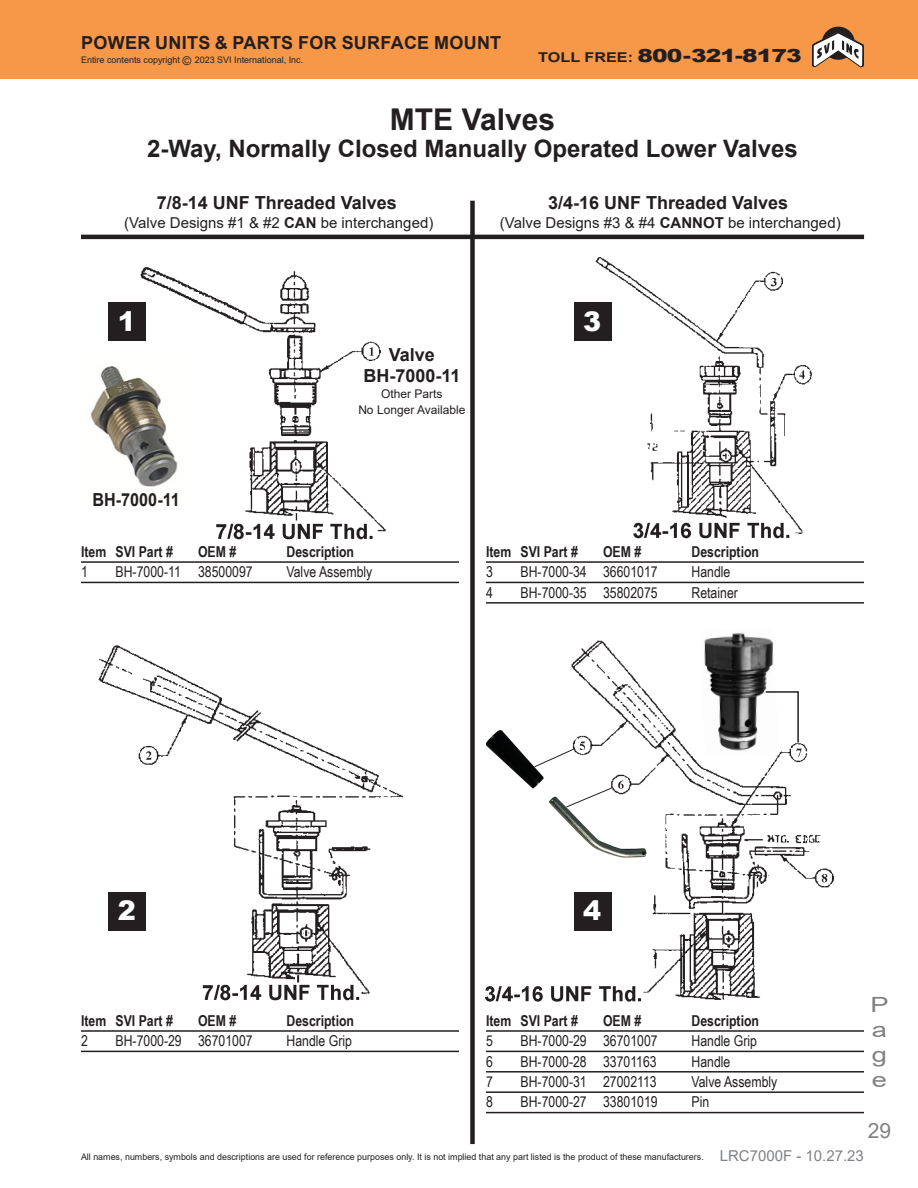
<style>
.page{position:relative;width:918px;height:1188px;background:#fff}
.page>*{position:absolute;margin:0;border:0;box-sizing:border-box;transform-origin:0 0}
.Subhead_1{font:700 30px "Arial";color:#231f20}
.t1{font:900 27px "Arial";color:#fff}
.Subhead_1-2{font:700 24px "Arial";color:#231f20}
.t2{font:21px/25.2px "Arial";color:#808285;text-align:justify;scale:1.3 1}
.t3{font:21px "Arial";color:#808285}
.t4{font:700 18px "Arial";color:#231f20}
.t5{font:900 18px "Arial";letter-spacing:-.04em;color:#231f20;scale:1.3 1}
.t6{font:700 18px "Arial";color:#231f20;scale:.9 1}
.Body_text{font:15px "Arial Narrow";color:#231f20}
.Body_text-2{font:700 15px "Arial Narrow";color:#231f20}
.t7{font:15px "Arial";color:#231f20}
.t8{font:12px "Arial";color:#231f20}
.t9{font:9px "Arial";color:#231f20}
.s1{font-size:12px}
.s2{font-weight:700;font-size:13.5px}
.s3{font-weight:700}
.s4{font-size:15px;color:#808285}
</style>
<div class="page">
<div style="left:0;top:0;width:918px;height:78px;background:#f79848"></div>
<svg style="left:812px;top:27px;width:52px;height:40px"></svg>
<img style="left:81px;top:234px;width:762px;height:819px">
<div style="left:109px;top:302px;width:37px;height:39px;background:#231f20"></div>
<div style="left:109px;top:892px;width:37px;height:39px;background:#231f20"></div>
<div style="left:574px;top:302px;width:37px;height:39px;background:#231f20"></div>
<div style="left:574px;top:892px;width:37px;height:39px;background:#231f20"></div>
<div style="left:470px;top:201px;width:5px;height:943px;background:#231f20"></div>
<hr style="left:81px;top:235px;width:783px;height:4px;background:#231f20">
<hr style="left:486px;top:561px;width:378px;height:2px;background:#231f20">
<hr style="left:486px;top:582px;width:378px;height:1px;background:#231f20">
<hr style="left:486px;top:602px;width:378px;height:2px;background:#231f20">
<hr style="left:81px;top:561px;width:378px;height:2px;background:#231f20">
<hr style="left:81px;top:582px;width:378px;height:1px;background:#231f20">
<hr style="left:81px;top:1030px;width:378px;height:2px;background:#231f20">
<hr style="left:81px;top:1051px;width:378px;height:1px;background:#231f20">
<hr style="left:486px;top:1030px;width:378px;height:2px;background:#231f20">
<hr style="left:486px;top:1051px;width:378px;height:1px;background:#231f20">
<hr style="left:486px;top:1071px;width:378px;height:2px;background:#231f20">
<hr style="left:486px;top:1091px;width:378px;height:2px;background:#231f20">
<hr style="left:486px;top:1112px;width:378px;height:1px;background:#231f20">
<img style="left:699px;top:627px;width:80px;height:129px">
<svg style="left:764px;top:690px;width:36px;height:54px"></svg>
<img style="left:81px;top:353px;width:113px;height:148px">
<img style="left:486px;top:730px;width:160px;height:128px">
<svg style="left:534px;top:748px;width:41px;height:20px"></svg>
<svg style="left:565px;top:786px;width:49px;height:22px"></svg>
<p class="t4" style="left:81px;top:30px;width:421px">POWER UNITS &amp; PARTS FOR SURFACE MOUNT</p>
<p class="t9" style="left:81px;top:54px;width:224px">Entire contents copyright <span class="s1">©</span> 2023 SVI International, Inc.</p>
<p class="t5" style="left:538px;top:43px;width:204px"><span class="s2">TOLL FREE:</span> 800-321-8173</p>
<p class="Subhead_1" style="left:390px;top:98px;width:167px">MTE Valves</p>
<p class="Subhead_1-2" style="left:147px;top:131px;width:652px">2-Way, Normally Closed Manually Operated Lower Valves</p>
<p class="t4" style="left:157px;top:190px;width:242px">7/8-14 UNF Threaded Valves</p>
<p class="t7" style="left:124px;top:212px;width:311px">(Valve Designs #1 &amp; #2 <span class="s3">CAN</span> be interchanged)</p>
<p class="t4" style="left:548px;top:190px;width:242px">3/4-16 UNF Threaded Valves</p>
<p class="t7" style="left:500px;top:212px;width:342px">(Valve Designs #3 &amp; #4 <span class="s3">CANNOT</span> be interchanged)</p>
<p class="t1" style="left:118px;top:302px;width:20px">1</p>
<p class="t4" style="left:389px;top:342px;width:48px">Valve</p>
<p class="t4" style="left:363px;top:363px;width:99px">BH-7000-11</p>
<p class="t8" style="left:381px;top:386px;width:63px">Other Parts</p>
<p class="t8" style="left:358px;top:401px;width:109px">No Longer Available</p>
<p class="t1" style="left:583px;top:302px;width:20px">3</p>
<p class="t6" style="left:93px;top:487px;width:99px">BH-7000-11</p>
<p class="Body_text-2" style="left:81px;top:540px;width:93px">Item SVI Part #</p>
<p class="Body_text-2" style="left:198px;top:540px;width:40px">OEM #</p>
<p class="Body_text-2" style="left:286px;top:540px;width:69px">Description</p>
<p class="Body_text" style="left:81px;top:561px;width:8px">1</p>
<p class="Body_text" style="left:116px;top:561px;width:139px">BH-7000-11 38500097</p>
<p class="Body_text" style="left:286px;top:561px;width:87px">Valve Assembly</p>
<p class="Body_text-2" style="left:486px;top:540px;width:93px">Item SVI Part #</p>
<p class="Body_text-2" style="left:603px;top:540px;width:40px">OEM #</p>
<p class="Body_text-2" style="left:692px;top:540px;width:69px">Description</p>
<p class="Body_text" style="left:486px;top:561px;width:8px">3</p>
<p class="Body_text" style="left:520px;top:561px;width:139px">BH-7000-34 36601017</p>
<p class="Body_text" style="left:692px;top:561px;width:40px">Handle</p>
<p class="Body_text" style="left:486px;top:581px;width:8px">4</p>
<p class="Body_text" style="left:520px;top:581px;width:139px">BH-7000-35 35802075</p>
<p class="Body_text" style="left:692px;top:581px;width:48px">Retainer</p>
<p class="t1" style="left:118px;top:891px;width:20px">2</p>
<p class="Body_text-2" style="left:81px;top:1009px;width:93px">Item SVI Part #</p>
<p class="Body_text-2" style="left:198px;top:1009px;width:40px">OEM #</p>
<p class="Body_text-2" style="left:286px;top:1009px;width:69px">Description</p>
<p class="Body_text" style="left:81px;top:1030px;width:8px">2</p>
<p class="Body_text" style="left:116px;top:1030px;width:139px">BH-7000-29 36701007</p>
<p class="Body_text" style="left:286px;top:1030px;width:67px">Handle Grip</p>
<p class="t1" style="left:583px;top:891px;width:20px">4</p>
<p class="Body_text-2" style="left:486px;top:1009px;width:93px">Item SVI Part #</p>
<p class="Body_text-2" style="left:603px;top:1009px;width:40px">OEM #</p>
<p class="Body_text-2" style="left:692px;top:1009px;width:69px">Description</p>
<p class="Body_text" style="left:486px;top:1030px;width:8px">5</p>
<p class="Body_text" style="left:520px;top:1030px;width:139px">BH-7000-29 36701007</p>
<p class="Body_text" style="left:692px;top:1030px;width:67px">Handle Grip</p>
<p class="Body_text" style="left:486px;top:1050px;width:8px">6</p>
<p class="Body_text" style="left:520px;top:1050px;width:138px">BH-7000-28 33701163</p>
<p class="Body_text" style="left:692px;top:1050px;width:40px">Handle</p>
<p class="Body_text" style="left:486px;top:1071px;width:8px">7</p>
<p class="Body_text" style="left:520px;top:1071px;width:138px">BH-7000-31 27002113</p>
<p class="Body_text" style="left:692px;top:1071px;width:87px">Valve Assembly</p>
<p class="Body_text" style="left:486px;top:1091px;width:8px">8</p>
<p class="Body_text" style="left:520px;top:1091px;width:139px">BH-7000-27 33801019</p>
<p class="Body_text" style="left:692px;top:1091px;width:19px">Pin</p>
<h3 class="t2" style="left:871px;top:991px;width:16px">P a g e</h3>
<h3 class="t3" style="left:868px;top:1116px;width:25px">29</h3>
<p class="t9" style="left:81px;top:1151px;width:784px">All names, numbers, symbols and descriptions are used for reference purposes only. It is not implied that any part listed is the product of these manufacturers. <span class="s4">LRC7000F - 10.27.23</span></p>
</div>
